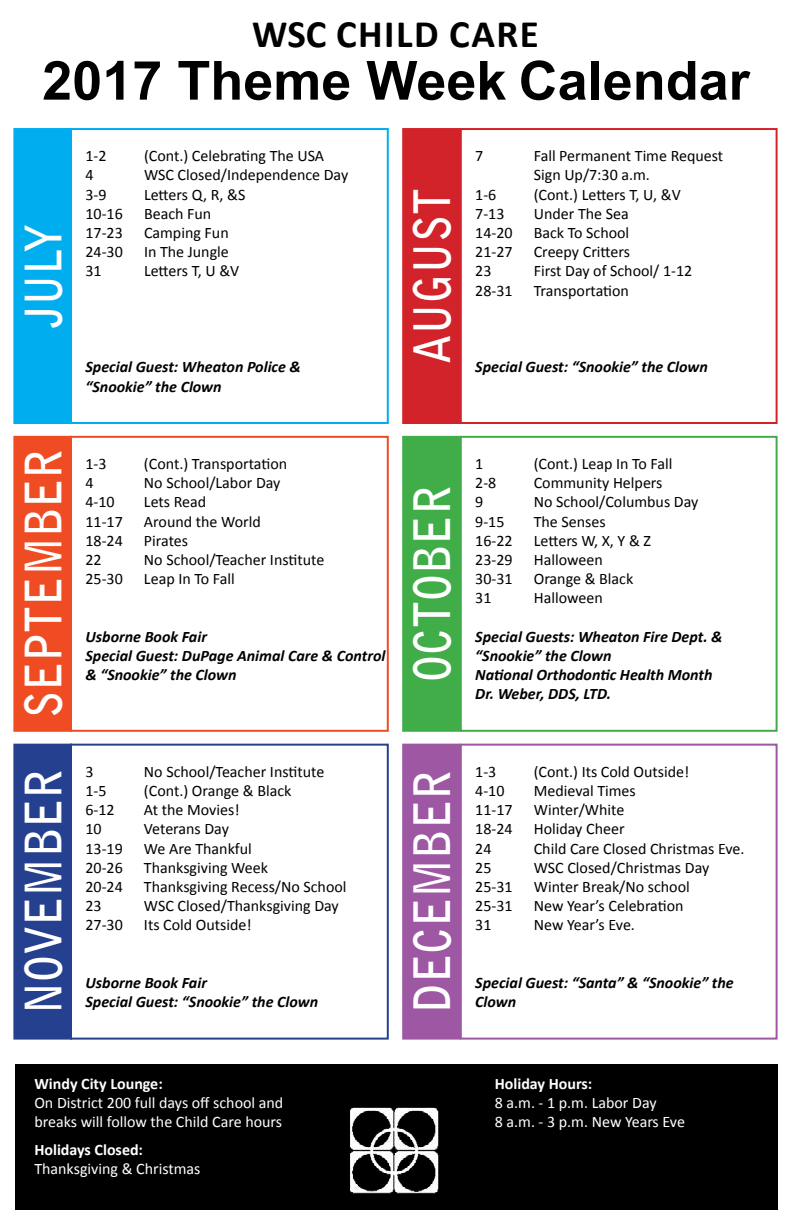
<style>
.page{position:relative;width:792px;height:1224px;background:#fff}
.page>*{position:absolute;margin:0;border:0;box-sizing:border-box;transform-origin:0 0}
.t1{font:700 54px "Arial";color:#000}
.t2{font:700 50px "Bell Gothic Std";color:#fff;scale:.88 1}
.t3{font:700 39px "Calibri";letter-spacing:.04em;color:#000}
.t4{font:16px/19.2px "Calibri";color:#000}
.t5{font:italic 700 16px/19.2px "Calibri";color:#000}
.t6{font:16px/19.2px "Calibri";color:#fff}
.t7{font:700 16px "Calibri";color:#fff}
</style>
<div class="page">
<div style="left:14px;top:129px;width:57px;height:294px;background:#00aeef"></div>
<div style="left:13px;top:128px;width:59px;height:296px;border:2px solid #00aeef"></div>
<div style="left:14px;top:437px;width:57px;height:294px;background:#f04c23"></div>
<div style="left:13px;top:436px;width:59px;height:296px;border:2px solid #f04c23"></div>
<div style="left:14px;top:745px;width:57px;height:294px;background:#25408f"></div>
<div style="left:13px;top:744px;width:59px;height:296px;border:2px solid #25408f"></div>
<div style="left:403px;top:745px;width:57px;height:294px;background:#9d57a3"></div>
<div style="left:402px;top:744px;width:59px;height:296px;border:2px solid #9d57a3"></div>
<div style="left:403px;top:437px;width:57px;height:294px;background:#41ad49"></div>
<div style="left:402px;top:436px;width:59px;height:296px;border:2px solid #41ad49"></div>
<div style="left:403px;top:129px;width:57px;height:294px;background:#d2232a"></div>
<div style="left:402px;top:128px;width:59px;height:296px;border:2px solid #d2232a"></div>
<div style="left:15px;top:1064px;width:763px;height:146px;background:#000"></div>
<img style="left:349px;top:1107px;width:90px;height:87px">
<div style="left:70px;top:128px;width:319px;height:296px;border:2px solid #00aeef"></div>
<div style="left:460px;top:128px;width:318px;height:296px;border:2px solid #d2232a"></div>
<div style="left:70px;top:436px;width:319px;height:296px;border:2px solid #f04c23"></div>
<div style="left:460px;top:436px;width:318px;height:296px;border:2px solid #41ad49"></div>
<div style="left:70px;top:744px;width:319px;height:296px;border:2px solid #25408f"></div>
<div style="left:460px;top:744px;width:318px;height:296px;border:2px solid #9d57a3"></div>
<h3 class="t3" style="left:252px;top:9px;width:288px">WSC CHILD CARE</h3>
<h1 class="t1" style="left:42px;top:45px;width:709px">2017 Theme Week Calendar</h1>
<h2 class="t2" style="left:13px;top:328px;width:120px;rotate:-90deg">JULY</h2>
<p class="t4" style="left:86px;top:146px;width:23px">1-2</p>
<p class="t4" style="left:144px;top:146px;width:182px">(Cont.) Celebrating The USA</p>
<p class="t4" style="left:86px;top:166px;width:10px">4</p>
<p class="t4" style="left:144px;top:166px;width:206px">WSC Closed/Independence Day</p>
<p class="t4" style="left:86px;top:185px;width:23px">3-9</p>
<p class="t4" style="left:144px;top:185px;width:103px">Letters Q, R, &amp;S</p>
<p class="t4" style="left:86px;top:204px;width:39px">10-16</p>
<p class="t4" style="left:144px;top:204px;width:69px">Beach Fun</p>
<p class="t4" style="left:86px;top:223px;width:39px">17-23</p>
<p class="t4" style="left:144px;top:223px;width:86px">Camping Fun</p>
<p class="t4" style="left:86px;top:242px;width:39px">24-30</p>
<p class="t4" style="left:144px;top:242px;width:86px">In The Jungle</p>
<p class="t4" style="left:86px;top:262px;width:18px">31</p>
<p class="t4" style="left:144px;top:262px;width:97px">Letters T, U &amp;V</p>
<p class="t5" style="left:86px;top:358px;width:217px">Special Guest: Wheaton Police &amp; “Snookie” the Clown</p>
<h2 class="t2" style="left:13px;top:718px;width:307px;rotate:-90deg">SEPTEMBER</h2>
<p class="t4" style="left:86px;top:454px;width:23px">1-3</p>
<p class="t4" style="left:144px;top:454px;width:145px">(Cont.) Transportation</p>
<p class="t4" style="left:86px;top:473px;width:10px">4</p>
<p class="t4" style="left:144px;top:473px;width:138px">No School/Labor Day</p>
<p class="t4" style="left:86px;top:493px;width:31px">4-10</p>
<p class="t4" style="left:144px;top:493px;width:64px">Lets Read</p>
<p class="t4" style="left:86px;top:512px;width:39px">11-17</p>
<p class="t4" style="left:144px;top:512px;width:118px">Around the World</p>
<p class="t4" style="left:86px;top:531px;width:39px">18-24</p>
<p class="t4" style="left:144px;top:531px;width:46px">Pirates</p>
<p class="t4" style="left:86px;top:550px;width:18px">22</p>
<p class="t4" style="left:144px;top:550px;width:182px">No School/Teacher Institute</p>
<p class="t4" style="left:86px;top:569px;width:39px">25-30</p>
<p class="t4" style="left:144px;top:569px;width:92px">Leap In To Fall</p>
<p class="t5" style="left:86px;top:627px;width:301px">Usborne Book Fair<br>Special Guest: DuPage Animal Care &amp; Control &amp; “Snookie” the Clown</p>
<h2 class="t2" style="left:402px;top:364px;width:200px;rotate:-90deg">AUGUST</h2>
<h2 class="t2" style="left:402px;top:682px;width:224px;rotate:-90deg">OCTOBER</h2>
<p class="t4" style="left:86px;top:762px;width:10px">3</p>
<p class="t4" style="left:144px;top:762px;width:182px">No School/Teacher Institute</p>
<p class="t4" style="left:86px;top:781px;width:23px">1-5</p>
<p class="t4" style="left:144px;top:781px;width:149px">(Cont.) Orange &amp; Black</p>
<p class="t4" style="left:86px;top:800px;width:31px">6-12</p>
<p class="t4" style="left:144px;top:800px;width:97px">At the Movies!</p>
<p class="t4" style="left:86px;top:820px;width:18px">10</p>
<p class="t4" style="left:144px;top:820px;width:86px">Veterans Day</p>
<p class="t4" style="left:86px;top:839px;width:39px">13-19</p>
<p class="t4" style="left:144px;top:839px;width:109px">We Are Thankful</p>
<p class="t4" style="left:86px;top:858px;width:39px">20-26</p>
<p class="t4" style="left:144px;top:858px;width:126px">Thanksgiving Week</p>
<p class="t4" style="left:86px;top:877px;width:39px">20-24</p>
<p class="t4" style="left:144px;top:877px;width:204px">Thanksgiving Recess/No School</p>
<p class="t4" style="left:86px;top:896px;width:18px">23</p>
<p class="t4" style="left:144px;top:896px;width:196px">WSC Closed/Thanksgiving Day</p>
<p class="t4" style="left:86px;top:916px;width:39px">27-30</p>
<p class="t4" style="left:144px;top:916px;width:109px">Its Cold Outside!</p>
<h2 class="t2" style="left:13px;top:1014px;width:279px;rotate:-90deg">NOVEMBER</h2>
<h2 class="t2" style="left:402px;top:1013px;width:277px;rotate:-90deg">DECEMBER</h2>
<p class="t5" style="left:86px;top:973px;width:234px">Usborne Book Fair<br>Special Guest: “Snookie” the Clown</p>
<p class="t4" style="left:475px;top:146px;width:10px">7</p>
<p class="t4" style="left:534px;top:146px;width:191px">Fall Permanent Time Request<br>Sign Up/7:30 a.m.</p>
<p class="t4" style="left:475px;top:185px;width:23px">1-6</p>
<p class="t4" style="left:534px;top:185px;width:149px">(Cont.) Letters T, U, &amp;V</p>
<p class="t4" style="left:475px;top:204px;width:31px">7-13</p>
<p class="t4" style="left:534px;top:204px;width:96px">Under The Sea</p>
<p class="t4" style="left:475px;top:223px;width:39px">14-20</p>
<p class="t4" style="left:534px;top:223px;width:97px">Back To School</p>
<p class="t4" style="left:475px;top:242px;width:39px">21-27</p>
<p class="t4" style="left:534px;top:242px;width:98px">Creepy Critters</p>
<p class="t4" style="left:475px;top:262px;width:18px">23</p>
<p class="t4" style="left:534px;top:262px;width:160px">First Day of School/ 1-12</p>
<p class="t4" style="left:475px;top:281px;width:39px">28-31</p>
<p class="t4" style="left:534px;top:281px;width:97px">Transportation</p>
<p class="t5" style="left:475px;top:358px;width:234px">Special Guest: “Snookie” the Clown</p>
<p class="t4" style="left:475px;top:454px;width:10px">1</p>
<p class="t4" style="left:534px;top:454px;width:140px">(Cont.) Leap In To Fall</p>
<p class="t4" style="left:475px;top:473px;width:23px">2-8</p>
<p class="t4" style="left:534px;top:473px;width:130px">Community Helpers</p>
<p class="t4" style="left:475px;top:493px;width:10px">9</p>
<p class="t4" style="left:534px;top:493px;width:166px">No School/Columbus Day</p>
<p class="t4" style="left:475px;top:512px;width:31px">9-15</p>
<p class="t4" style="left:534px;top:512px;width:73px">The Senses</p>
<p class="t4" style="left:475px;top:531px;width:39px">16-22</p>
<p class="t4" style="left:534px;top:531px;width:119px">Letters W, X, Y &amp; Z</p>
<p class="t4" style="left:475px;top:550px;width:39px">23-29</p>
<p class="t4" style="left:534px;top:550px;width:70px">Halloween</p>
<p class="t4" style="left:475px;top:569px;width:39px">30-31</p>
<p class="t4" style="left:534px;top:569px;width:101px">Orange &amp; Black</p>
<p class="t4" style="left:475px;top:589px;width:18px">31</p>
<p class="t4" style="left:534px;top:589px;width:70px">Halloween</p>
<p class="t5" style="left:475px;top:627px;width:249px">Special Guests: Wheaton Fire Dept. &amp; “Snookie” the Clown<br>National Orthodontic Health Month<br>Dr. Weber, DDS, LTD.</p>
<p class="t4" style="left:475px;top:762px;width:23px">1-3</p>
<p class="t4" style="left:534px;top:762px;width:157px">(Cont.) Its Cold Outside!</p>
<p class="t4" style="left:475px;top:781px;width:31px">4-10</p>
<p class="t4" style="left:534px;top:781px;width:104px">Medieval Times</p>
<p class="t4" style="left:475px;top:800px;width:39px">11-17</p>
<p class="t4" style="left:534px;top:800px;width:92px">Winter/White</p>
<p class="t4" style="left:475px;top:820px;width:39px">18-24</p>
<p class="t4" style="left:534px;top:820px;width:92px">Holiday Cheer</p>
<p class="t4" style="left:475px;top:839px;width:18px">24</p>
<p class="t4" style="left:534px;top:839px;width:212px">Child Care Closed Christmas Eve.</p>
<p class="t4" style="left:475px;top:858px;width:18px">25</p>
<p class="t4" style="left:534px;top:858px;width:177px">WSC Closed/Christmas Day</p>
<p class="t4" style="left:475px;top:877px;width:39px">25-31</p>
<p class="t4" style="left:534px;top:877px;width:158px">Winter Break/No school</p>
<p class="t4" style="left:475px;top:896px;width:39px">25-31</p>
<p class="t4" style="left:534px;top:896px;width:151px">New Year’s Celebration</p>
<p class="t4" style="left:475px;top:916px;width:18px">31</p>
<p class="t4" style="left:534px;top:916px;width:103px">New Year’s Eve.</p>
<p class="t5" style="left:475px;top:973px;width:260px">Special Guest: “Santa” &amp; “Snookie” the<br>Clown</p>
<p class="t7" style="left:34px;top:1073px;width:130px">Windy City Lounge:</p>
<p class="t6" style="left:34px;top:1093px;width:250px">On District 200 full days off school and breaks will follow the Child Care hours</p>
<p class="t7" style="left:34px;top:1140px;width:110px">Holidays Closed:</p>
<p class="t6" style="left:34px;top:1160px;width:168px">Thanksgiving &amp; Christmas</p>
<p class="t7" style="left:495px;top:1073px;width:99px">Holiday Hours:</p>
<p class="t6" style="left:495px;top:1093px;width:192px">8 a.m. - 1 p.m. Labor Day<br>8 a.m. - 3 p.m. New Years Eve</p>
</div>
